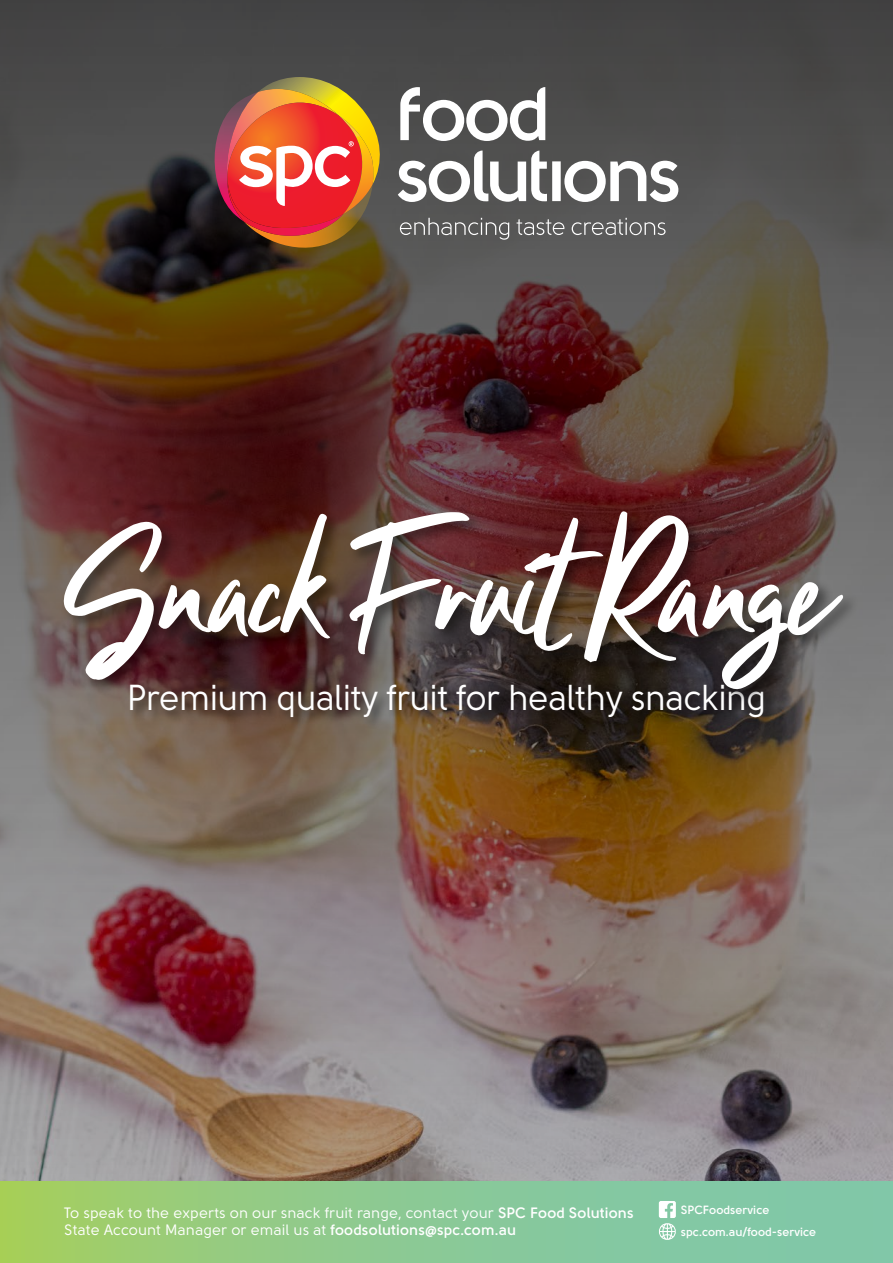
<style>
.page{position:relative;width:893px;height:1263px;background:#fff}
.page>*{position:absolute;margin:0;border:0;box-sizing:border-box;transform-origin:0 0}
.t1{font:141px "Clattering";letter-spacing:-.02em;color:#fff;scale:.95 1}
.t2{font:36px "Solomon Sans";letter-spacing:-.02em;color:#fff;scale:.95 1}
.t3{font:15px/16.5px "Solomon Sans";color:#fff}
.t4{font:600 11.85px/22px "Solomon Sans";letter-spacing:-.01em;color:#fff}
.s1{font-weight:600}
</style>
<div class="page">
<img style="left:0;top:0;width:893px;height:1181px">
<svg style="left:0;top:1181px;width:893px;height:82px;background:#8dc98f"></svg>
<svg style="left:658px;top:1201px;width:19px;height:40px"></svg>
<svg style="left:400px;top:87px;width:145px;height:54px"></svg>
<svg style="left:398px;top:151px;width:280px;height:51px"></svg>
<svg style="left:400px;top:218px;width:109px;height:22px;background:#6f6f6e"></svg>
<svg style="left:517px;top:219px;width:47px;height:16px"></svg>
<svg style="left:572px;top:218px;width:94px;height:17px;background:#787878"></svg>
<svg style="left:207px;top:77px;width:177px;height:180px;background:#b25b3f"></svg>
<div style="left:128px;top:682px;width:648px;height:49px;background:#000;opacity:.61"></div>
<div style="left:61px;top:508px;width:798px;height:197px;background:#000;opacity:.45"></div>
<h1 class="t1" style="left:63px;top:502px;width:809px">Snack Fruit Range</h1>
<h2 class="t2" style="left:127px;top:678px;width:674px">Premium quality fruit for healthy snacking</h2>
<p class="t3" style="left:64px;top:1205px;width:571px">To speak to the experts on our snack fruit range, contact your <span class="s1">SPC Food Solutions<br></span>State Account Manager or email us at <span class="s1">foodsolutions@spc.com.au</span></p>
<p class="t4" style="left:681px;top:1199px;width:137px">SPCFoodservice spc.com.au/food-service</p>
</div>
